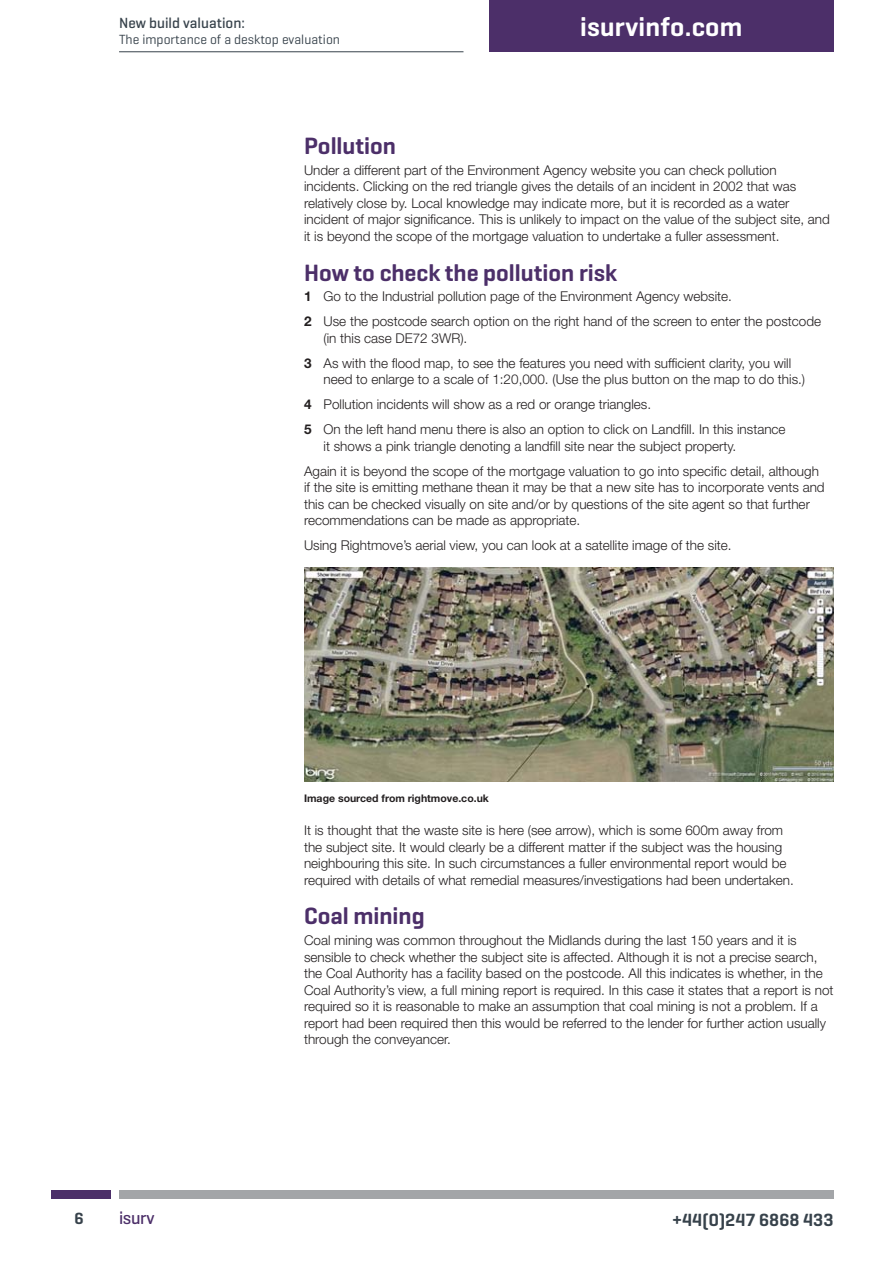
<style>
.page{position:relative;width:893px;height:1263px;background:#fff}
.page>*{position:absolute;margin:0;border:0;box-sizing:border-box;transform-origin:0 0}
.t1{font:600 27px "Geogrotesque";letter-spacing:.01em;color:#fff}
.t2{font:600 24px "Geogrotesque";color:#4c2f69}
.t3{font:600 18px "Geogrotesque";color:#37424b}
.t4{font:500 18px "Geogrotesque";letter-spacing:-.02em;color:#4c2f69}
.t5{font:600 16.5px "Geogrotesque";color:#37424b}
.t6{font:500 15px "Geogrotesque";color:#37424b}
.t7{font:300 13.5px/16.5px "Helvetica Neue LT";color:#231f20}
.t8{font:13.5px "Geogrotesque";color:#37424b}
.t9{font:700 10.5px "Helvetica Neue LT";color:#231f20}
.s1{font-weight:700}
</style>
<div class="page">
<div style="left:119px;top:1191px;width:714px;height:8px;background:#a3a5a8"></div>
<div style="left:51px;top:1191px;width:60px;height:8px;background:#4c2f69"></div>
<div style="left:489px;top:0;width:344px;height:51px;background:#4c2f69"></div>
<hr style="left:119px;top:51px;width:344px;height:1px;background:#37424b">
<img style="left:304px;top:568px;width:529px;height:214px">
<p class="t6" style="left:119px;top:14px;width:127px">New build valuation:</p>
<p class="t8" style="left:119px;top:33px;width:222px">The importance of a desktop evaluation</p>
<h1 class="t1" style="left:580px;top:14px;width:164px">isurvinfo.com</h1>
<h2 class="t2" style="left:304px;top:135px;width:94px">Pollution</h2>
<p class="t7" style="left:304px;top:163px;width:527px">Under a different part of the Environment Agency website you can check pollution incidents. Clicking on the red triangle gives the details of an incident in 2002 that was relatively close by. Local knowledge may indicate more, but it is recorded as a water incident of major significance. This is unlikely to impact on the value of the subject site, and it is beyond the scope of the mortgage valuation to undertake a fuller assessment.</p>
<h2 class="t2" style="left:304px;top:262px;width:315px">How to check the pollution risk</h2>
<p class="t7" style="left:304px;top:286px;width:519px;line-height:25px"><span class="s1">1</span> Go to the Industrial pollution page of the Environment Agency website.<br><span class="s1">2</span> Use the postcode search option on the right hand of the screen to enter the postcode</p>
<p class="t7" style="left:304px;top:327px;width:489px;line-height:25px;text-indent:19px">(in this case DE72 3WR).<br><span class="s1">3</span> As with the flood map, to see the features you need with sufficient clarity, you will</p>
<p class="t7" style="left:304px;top:369px;width:503px;line-height:25px;text-indent:19px">need to enlarge to a scale of 1:20,000. (Use the plus button on the map to do this.)<br><span class="s1">4</span> Pollution incidents will show as a red or orange triangles.<br><span class="s1">5</span> On the left hand menu there is also an option to click on Landfill. In this instance</p>
<p class="t7" style="left:304px;top:435px;width:516px;line-height:25px;text-indent:19px">it shows a pink triangle denoting a landfill site near the subject property.<br>Again it is beyond the scope of the mortgage valuation to go into specific detail, although</p>
<p class="t7" style="left:304px;top:481px;width:522px">if the site is emitting methane thean it may be that a new site has to incorporate vents and this can be checked visually on site and/or by questions of the site agent so that further recommendations can be made as appropriate.</p>
<p class="t7" style="left:304px;top:539px;width:429px">Using Rightmove’s aerial view, you can look at a satellite image of the site.</p>
<p class="t9" style="left:304px;top:794px;width:186px">Image sourced from rightmove.co.uk</p>
<p class="t7" style="left:304px;top:824px;width:491px">It is thought that the waste site is here (see arrow), which is some 600m away from the subject site. It would clearly be a different matter if the subject was the housing neighbouring this site. In such circumstances a fuller environmental report would be required with details of what remedial measures/investigations had been undertaken.</p>
<h2 class="t2" style="left:304px;top:905px;width:122px">Coal mining</h2>
<p class="t7" style="left:304px;top:934px;width:531px">Coal mining was common throughout the Midlands during the last 150 years and it is sensible to check whether the subject site is affected. Although it is not a precise search, the Coal Authority has a facility based on the postcode. All this indicates is whether, in the Coal Authority’s view, a full mining report is required. In this case it states that a report is not required so it is reasonable to make an assumption that coal mining is not a problem. If a report had been required then this would be referred to the lender for further action usually through the conveyancer.</p>
<p class="t5" style="left:74px;top:1211px;width:11px">6</p>
<h3 class="t4" style="left:119px;top:1208px;width:37px">isurv</h3>
<h3 class="t3" style="left:672px;top:1211px;width:163px">+44(0)247 6868 433</h3>
</div>
